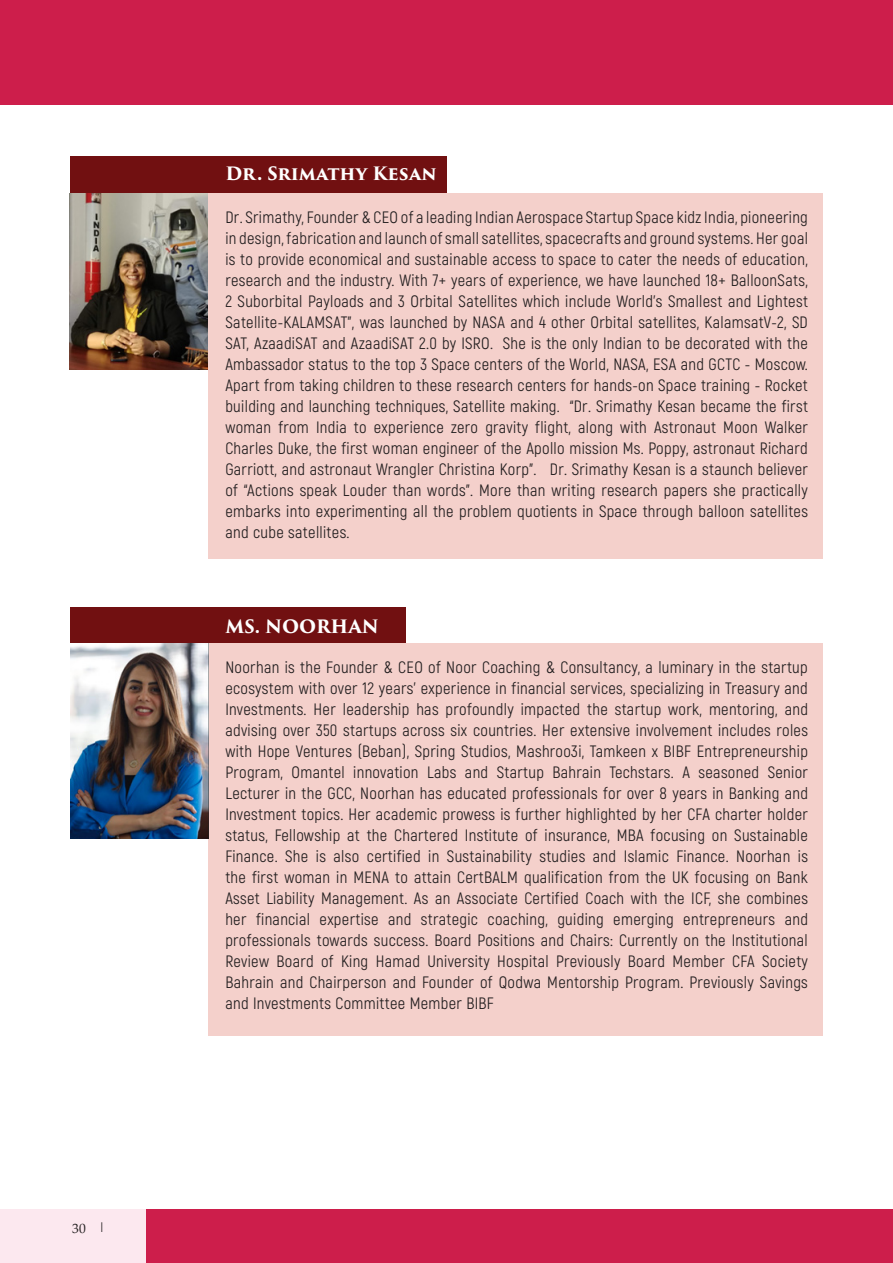
<style>
.page{position:relative;width:893px;height:1263px;background:#fff}
.page>*{position:absolute;margin:0;border:0;box-sizing:border-box;transform-origin:0 0}
.t1{font:700 18px "Trajan Pro 3";color:#fff}
.t2{font:16.5px/21px "Akrobat";letter-spacing:.02em;color:#231f20;text-align:justify}
.t3{font:13.5px "URW Palladio IT";color:#231f20}
</style>
<div class="page">
<div style="left:0;top:1210px;width:147px;height:53px;background:#fce8ef"></div>
<div style="left:147px;top:1210px;width:746px;height:53px;background:#cd1e4b"></div>
<img style="left:70px;top:193px;width:138px;height:176px">
<div style="left:0;top:0;width:893px;height:104px;background:#cd1e4b"></div>
<div style="left:70px;top:157px;width:377px;height:36px;background:#711011"></div>
<div style="left:70px;top:607px;width:336px;height:36px;background:#711011"></div>
<div style="left:208px;top:193px;width:615px;height:365px;background:#f4d0cb"></div>
<div style="left:208px;top:643px;width:615px;height:393px;background:#f4d0cb"></div>
<img style="left:70px;top:644px;width:138px;height:195px">
<p class="t3" style="left:72px;top:1219px;width:34px">30 |</p>
<p class="t1" style="left:225px;top:160px;width:213px">Dr. Srimathy Kesan</p>
<p class="t2" style="left:225px;top:206px;width:584px">Dr. Srimathy, Founder &amp; CEO of a leading Indian Aerospace Startup Space kidz India, pioneering in design, fabrication and launch of small satellites, spacecrafts and ground systems. Her goal is to provide economical and sustainable access to space to cater the needs of education, research and the industry. With 7+ years of experience, we have launched 18+ BalloonSats, 2 Suborbital Payloads and 3 Orbital Satellites which include World’s Smallest and Lightest Satellite-KALAMSAT”, was launched by NASA and 4 other Orbital satellites, KalamsatV-2, SD SAT, AzaadiSAT and AzaadiSAT 2.0 by ISRO. She is the only Indian to be decorated with the Ambassador status to the top 3 Space centers of the World, NASA, ESA and GCTC - Moscow.<br>Apart from taking children to these research centers for hands-on Space training - Rocket building and launching techniques, Satellite making. “Dr. Srimathy Kesan became the first woman from India to experience zero gravity flight, along with Astronaut Moon Walker Charles Duke, the first woman engineer of the Apollo mission Ms. Poppy, astronaut Richard Garriott, and astronaut Wrangler Christina Korp”. Dr. Srimathy Kesan is a staunch believer of “Actions speak Louder than words”. More than writing research papers she practically embarks into experimenting all the problem quotients in Space through balloon satellites and cube satellites.</p>
<p class="t1" style="left:225px;top:613px;width:155px">MS. NOORHAN</p>
<p class="t2" style="left:225px;top:657px;width:584px">Noorhan is the Founder &amp; CEO of Noor Coaching &amp; Consultancy, a luminary in the startup ecosystem with over 12 years’ experience in financial services, specializing in Treasury and Investments. Her leadership has profoundly impacted the startup work, mentoring, and advising over 350 startups across six countries. Her extensive involvement includes roles with Hope Ventures (Beban), Spring Studios, Mashroo3i, Tamkeen x BIBF Entrepreneurship Program, Omantel innovation Labs and Startup Bahrain Techstars. A seasoned Senior Lecturer in the GCC, Noorhan has educated professionals for over 8 years in Banking and Investment topics. Her academic prowess is further highlighted by her CFA charter holder status, Fellowship at the Chartered Institute of insurance, MBA focusing on Sustainable Finance. She is also certified in Sustainability studies and Islamic Finance. Noorhan is the first woman in MENA to attain CertBALM qualification from the UK focusing on Bank Asset Liability Management. As an Associate Certified Coach with the ICF, she combines her financial expertise and strategic coaching, guiding emerging entrepreneurs and professionals towards success. Board Positions and Chairs: Currently on the Institutional Review Board of King Hamad University Hospital Previously Board Member CFA Society Bahrain and Chairperson and Founder of Qodwa Mentorship Program. Previously Savings and Investments Committee Member BIBF</p>
</div>
